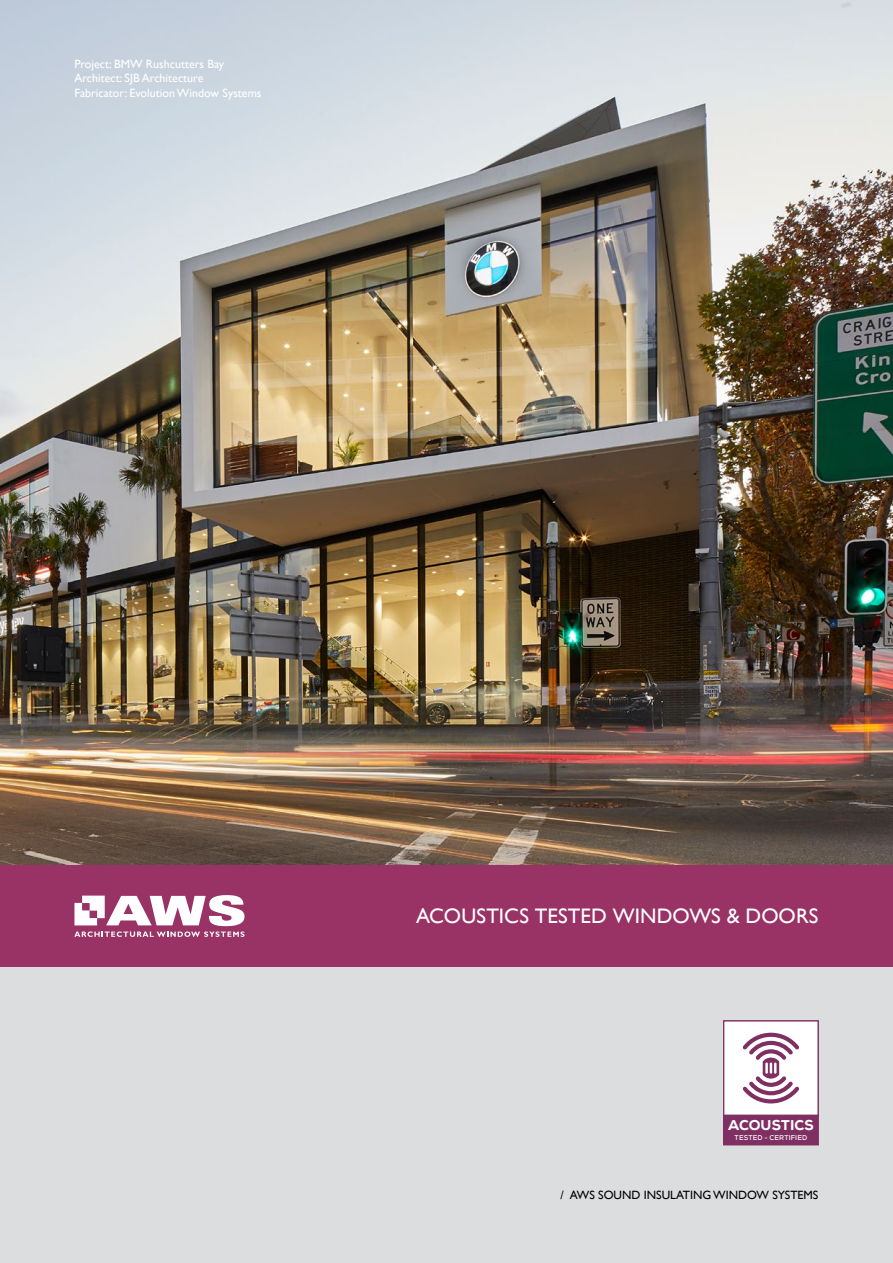
<style>
.page{position:relative;width:893px;height:1263px;background:#dcddde}
.page>*{position:absolute;margin:0;border:0;box-sizing:border-box;transform-origin:0 0}
.t1{font:21px "Gill Sans";letter-spacing:.005em;color:#fff}
.t2{font:800 14.1px "Nexa";letter-spacing:.01em;color:#fff}
.t3{font:12px/14.4px "Gill Sans";color:#fff}
.t4{font:12px "Gill Sans";color:#000}
.t5{font:700 6.9px "Nexa";letter-spacing:.02em;color:#fff}
</style>
<div class="page">
<img style="left:0;top:0;width:893px;height:865px">
<div style="left:0;top:865px;width:893px;height:101px;background:#936"></div>
<svg style="left:74px;top:895px;width:170px;height:42px"></svg>
<div style="left:724px;top:1021px;width:94px;height:124px;background:#fff"></div>
<div style="left:724px;top:1115px;width:94px;height:30px;background:#802f62"></div>
<svg style="left:742px;top:1033px;width:57px;height:70px"></svg>
<div style="left:723px;top:1020px;width:95px;height:125px;border:1px solid #802f62"></div>
<p class="t3" style="left:74px;top:56px;width:189px">Project: BMW Rushcutters Bay<br>Architect: SJB Architecture<br>Fabricator: Evolution Window Systems</p>
<h1 class="t1" style="left:416px;top:904px;width:404px">ACOUSTICS TESTED WINDOWS &amp; DOORS</h1>
<p class="t2" style="left:728px;top:1116px;width:87px">ACOUSTICS</p>
<p class="t5" style="left:735px;top:1133px;width:74px">TESTED - CERTIFIED</p>
<p class="t4" style="left:560px;top:1188px;width:259px">/ AWS SOUND INSULATING WINDOW SYSTEMS</p>
</div>
